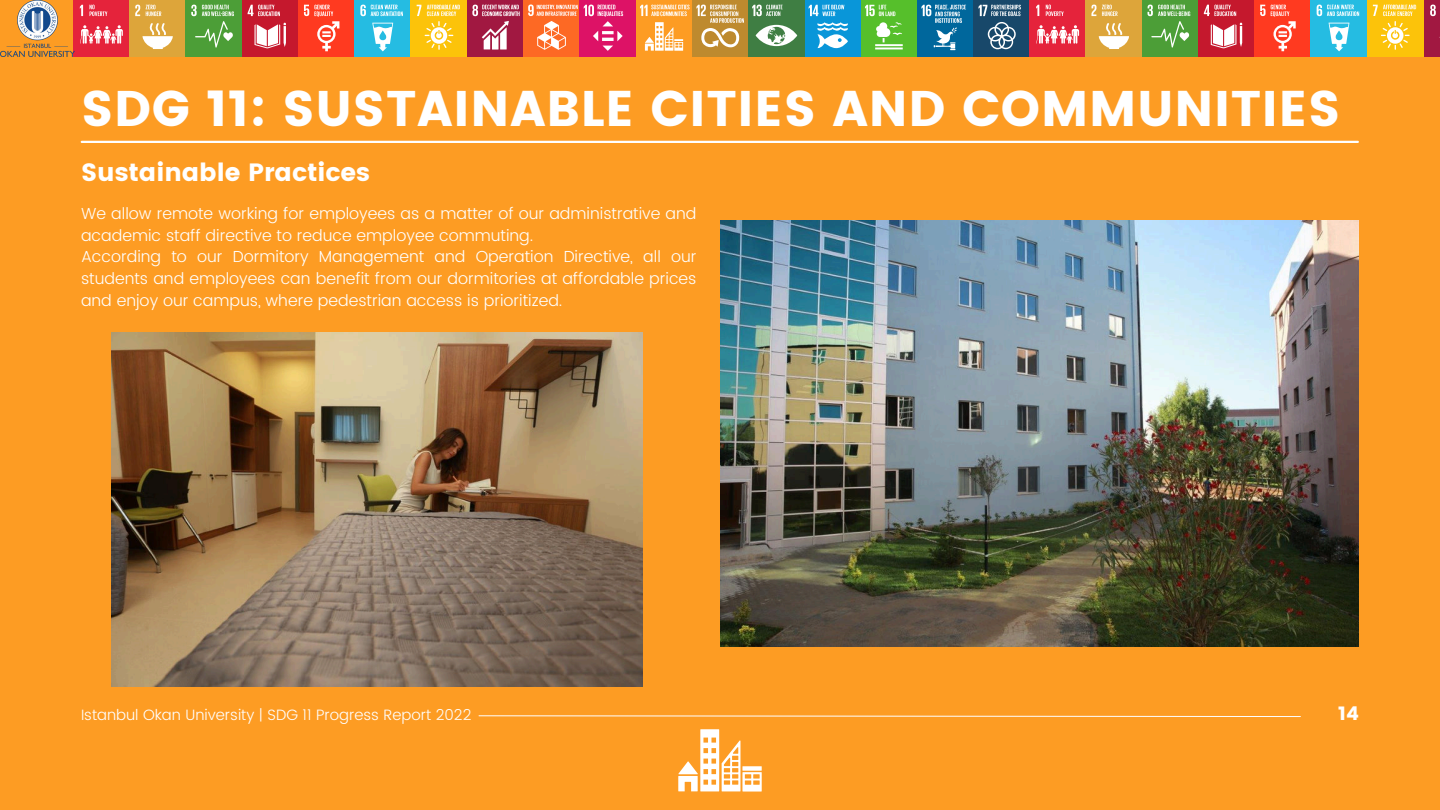
<style>
.page{position:relative;width:1440px;height:810px;background:#fd9c23}
.page>*{position:absolute;margin:0;border:0;box-sizing:border-box;transform-origin:0 0}
.t1{font:50px "Poppins";letter-spacing:.015em;color:#fff}
.t2{font:25px "Poppins";color:#fff}
.t3{font:19px "Poppins";color:#fff}
.t4{font:300 16px/21.8px "Poppins";color:#fff}
.t5{font:300 15px "Poppins";color:#fff}
</style>
<div class="page">
<img style="left:720px;top:221px;width:639px;height:426px">
<img style="left:112px;top:333px;width:531px;height:354px">
<hr style="left:82px;top:141px;width:1276px;height:2px;background:#fff">
<div style="left:73px;top:0;width:57px;height:56px;background:#e5233b"></div>
<svg style="left:80px;top:5px;width:43px;height:39px"></svg>
<div style="left:130px;top:0;width:56px;height:56px;background:#dda53a"></div>
<svg style="left:135px;top:5px;width:5px;height:11px"></svg>
<svg style="left:142px;top:23px;width:31px;height:26px"></svg>
<svg style="left:146px;top:5px;width:15px;height:11px"></svg>
<div style="left:186px;top:0;width:56px;height:56px;background:#4c9e37"></div>
<svg style="left:191px;top:5px;width:43px;height:43px"></svg>
<div style="left:242px;top:0;width:56px;height:56px;background:#c5182d"></div>
<svg style="left:255px;top:23px;width:31px;height:25px"></svg>
<svg style="left:248px;top:5px;width:32px;height:11px"></svg>
<div style="left:298px;top:0;width:57px;height:56px;background:#ff3a20"></div>
<svg style="left:304px;top:5px;width:35px;height:46px"></svg>
<div style="left:355px;top:0;width:56px;height:56px;background:#25bce2"></div>
<svg style="left:360px;top:5px;width:43px;height:46px"></svg>
<div style="left:411px;top:0;width:56px;height:56px;background:#fcc30a"></div>
<svg style="left:417px;top:5px;width:43px;height:45px"></svg>
<div style="left:467px;top:0;width:56px;height:56px;background:#a11841"></div>
<svg style="left:472px;top:5px;width:48px;height:45px"></svg>
<div style="left:523px;top:0;width:57px;height:56px;background:#fd6924"></div>
<svg style="left:528px;top:5px;width:50px;height:45px"></svg>
<div style="left:580px;top:0;width:56px;height:56px;background:#dd1266"></div>
<svg style="left:584px;top:5px;width:39px;height:46px"></svg>
<svg style="left:645px;top:22px;width:38px;height:29px"></svg>
<svg style="left:640px;top:5px;width:50px;height:11px"></svg>
<div style="left:692px;top:0;width:56px;height:56px;background:#be8a2e"></div>
<svg style="left:696px;top:5px;width:48px;height:42px"></svg>
<div style="left:861px;top:0;width:56px;height:56px;background:#56bf2b"></div>
<svg style="left:875px;top:22px;width:28px;height:27px"></svg>
<svg style="left:865px;top:5px;width:30px;height:11px"></svg>
<div style="left:805px;top:0;width:56px;height:56px;background:#0996d9"></div>
<svg style="left:809px;top:5px;width:39px;height:43px"></svg>
<div style="left:748px;top:0;width:57px;height:56px;background:#3f7e43"></div>
<svg style="left:752px;top:5px;width:45px;height:41px"></svg>
<div style="left:917px;top:0;width:56px;height:56px;background:#00679c"></div>
<svg style="left:921px;top:5px;width:45px;height:45px"></svg>
<div style="left:973px;top:0;width:57px;height:56px;background:#18486a"></div>
<svg style="left:978px;top:5px;width:43px;height:44px"></svg>
<img style="left:1px;top:0;width:73px;height:56px">
<div style="left:1030px;top:0;width:56px;height:56px;background:#e5233b"></div>
<svg style="left:1036px;top:5px;width:43px;height:39px"></svg>
<div style="left:1086px;top:0;width:56px;height:56px;background:#dda53a"></div>
<svg style="left:1091px;top:5px;width:5px;height:11px"></svg>
<svg style="left:1099px;top:23px;width:30px;height:26px"></svg>
<svg style="left:1102px;top:5px;width:16px;height:11px"></svg>
<div style="left:1142px;top:0;width:56px;height:56px;background:#4c9e37"></div>
<svg style="left:1148px;top:5px;width:42px;height:43px"></svg>
<div style="left:1198px;top:0;width:57px;height:56px;background:#c5182d"></div>
<svg style="left:1211px;top:23px;width:31px;height:25px"></svg>
<svg style="left:1204px;top:5px;width:32px;height:11px"></svg>
<div style="left:1255px;top:0;width:56px;height:56px;background:#ff3a20"></div>
<svg style="left:1260px;top:5px;width:36px;height:46px"></svg>
<div style="left:1311px;top:0;width:56px;height:56px;background:#25bce2"></div>
<svg style="left:1317px;top:5px;width:42px;height:46px"></svg>
<div style="left:1367px;top:0;width:56px;height:56px;background:#fcc30a"></div>
<svg style="left:1373px;top:5px;width:43px;height:45px"></svg>
<div style="left:1425px;top:0;width:15px;height:56px;background:#a11841"></div>
<svg style="left:1430px;top:5px;width:10px;height:33px"></svg>
<svg style="left:678px;top:729px;width:84px;height:63px"></svg>
<svg style="left:478px;top:715px;width:823px;height:2px"></svg>
<h1 class="t1" style="left:81px;top:79px;width:1261px">SDG 11: SUSTAINABLE CITIES AND COMMUNITIES</h1>
<h2 class="t2" style="left:81px;top:158px;width:291px">Sustainable Practices</h2>
<p class="t4" style="left:81px;top:203px;width:617px">We allow remote working for employees as a matter of our administrative and academic staff directive to reduce employee commuting.<br>According to our Dormitory Management and Operation Directive, all our students and employees can benefit from our dormitories at affordable prices and enjoy our campus, where pedestrian access is prioritized.</p>
<p class="t5" style="left:81px;top:704px;width:392px">Istanbul Okan University | SDG 11 Progress Report 2022</p>
<p class="t3" style="left:1338px;top:703px;width:22px">14</p>
</div>
